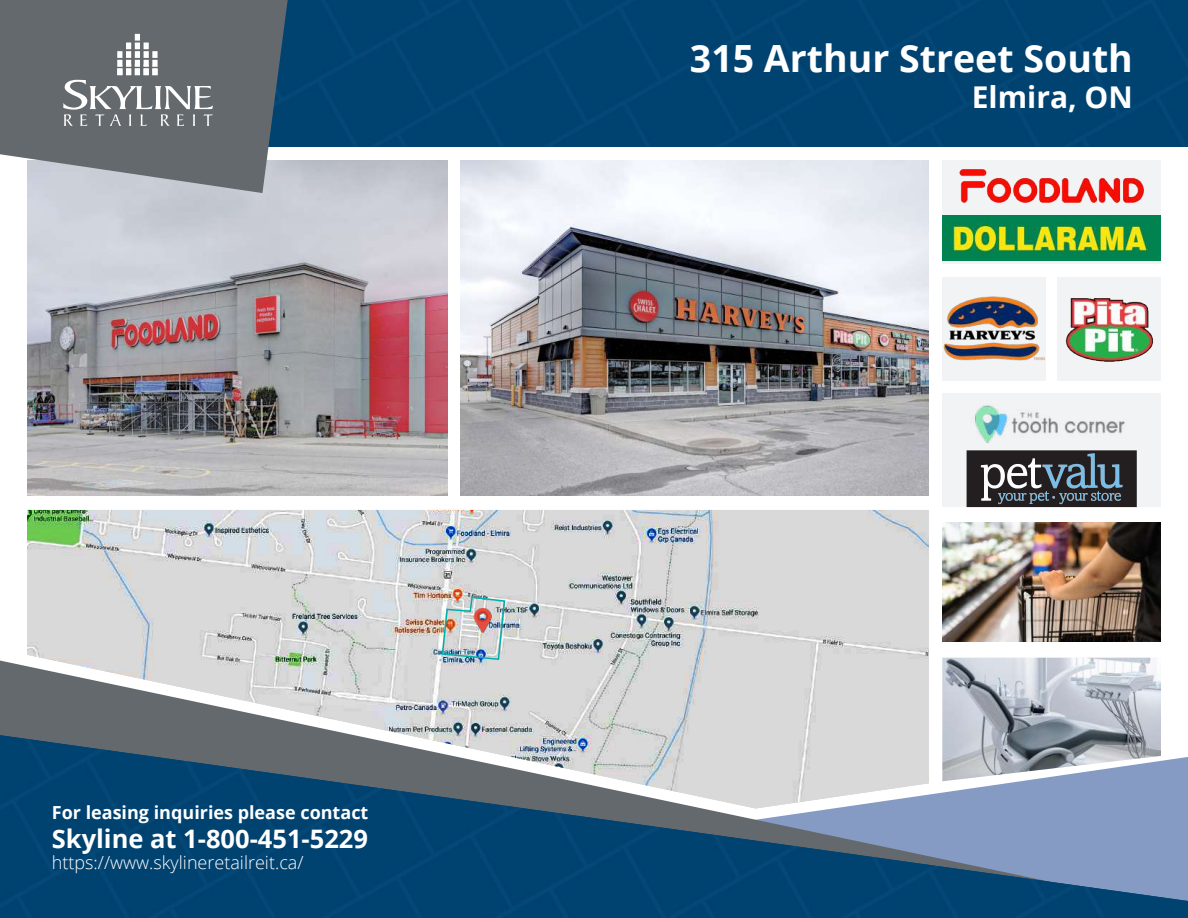
<style>
.page{position:relative;width:1188px;height:918px;background:#fff}
.page>*{position:absolute;margin:0;border:0;box-sizing:border-box;transform-origin:0 0}
.t1{font:700 37.5px "Open Sans";color:#fff}
.t2{font:700 30px "Open Sans";color:#fff}
.t3{font:700 25.5px "Open Sans";color:#fff}
.t4{font:300 18px "Open Sans";color:#fff}
.t5{font:700 18px "Open Sans";color:#fff}
</style>
<div class="page">
<svg style="left:27px;top:510px;width:902px;height:148px;background:#d0d3d3"></svg>
<img style="left:27px;top:160px;width:420px;height:336px">
<img style="left:461px;top:160px;width:468px;height:336px">
<div style="left:942px;top:160px;width:219px;height:52px;background:#f2f3f4"></div>
<img style="left:959px;top:170px;width:185px;height:32px">
<svg style="left:942px;top:212px;width:219px;height:52px;fill:#f2f3f4"></svg>
<img style="left:942px;top:215px;width:219px;height:45px">
<div style="left:942px;top:277px;width:104px;height:103px;background:#f2f3f4"></div>
<img style="left:943px;top:296px;width:102px;height:65px">
<img style="left:1058px;top:277px;width:103px;height:103px">
<div style="left:942px;top:394px;width:219px;height:56px;background:#f2f3f4"></div>
<img style="left:975px;top:405px;width:150px;height:38px">
<div style="left:942px;top:450px;width:219px;height:57px;background:#f2f3f4"></div>
<svg style="left:967px;top:450px;width:170px;height:57px;background:#40444a"></svg>
<img style="left:942px;top:523px;width:219px;height:119px">
<img style="left:441px;top:596px;width:65px;height:62px">
<div style="left:289px;top:0;width:899px;height:147px;background:#004270"></div>
<svg style="left:0;top:658px;width:1161px;height:75px;background:#c1c3c6"></svg>
<img style="left:0;top:735px;width:1188px;height:183px">
<svg style="left:0;top:0;width:289px;height:193px;background:#70777d"></svg>
<svg style="left:63px;top:34px;width:150px;height:92px;background:#7d8185"></svg>
<p class="t5" style="left:52px;top:800px;width:318px">For leasing inquiries please contact</p>
<h3 class="t3" style="left:52px;top:821px;width:318px">Skyline at 1-800-451-5229</h3>
<p class="t4" style="left:52px;top:851px;width:253px">https://www.skylineretailreit.ca/</p>
<h1 class="t1" style="left:690px;top:32px;width:444px">315 Arthur Street South</h1>
<h2 class="t2" style="left:972px;top:76px;width:163px">Elmira, ON</h2>
</div>
